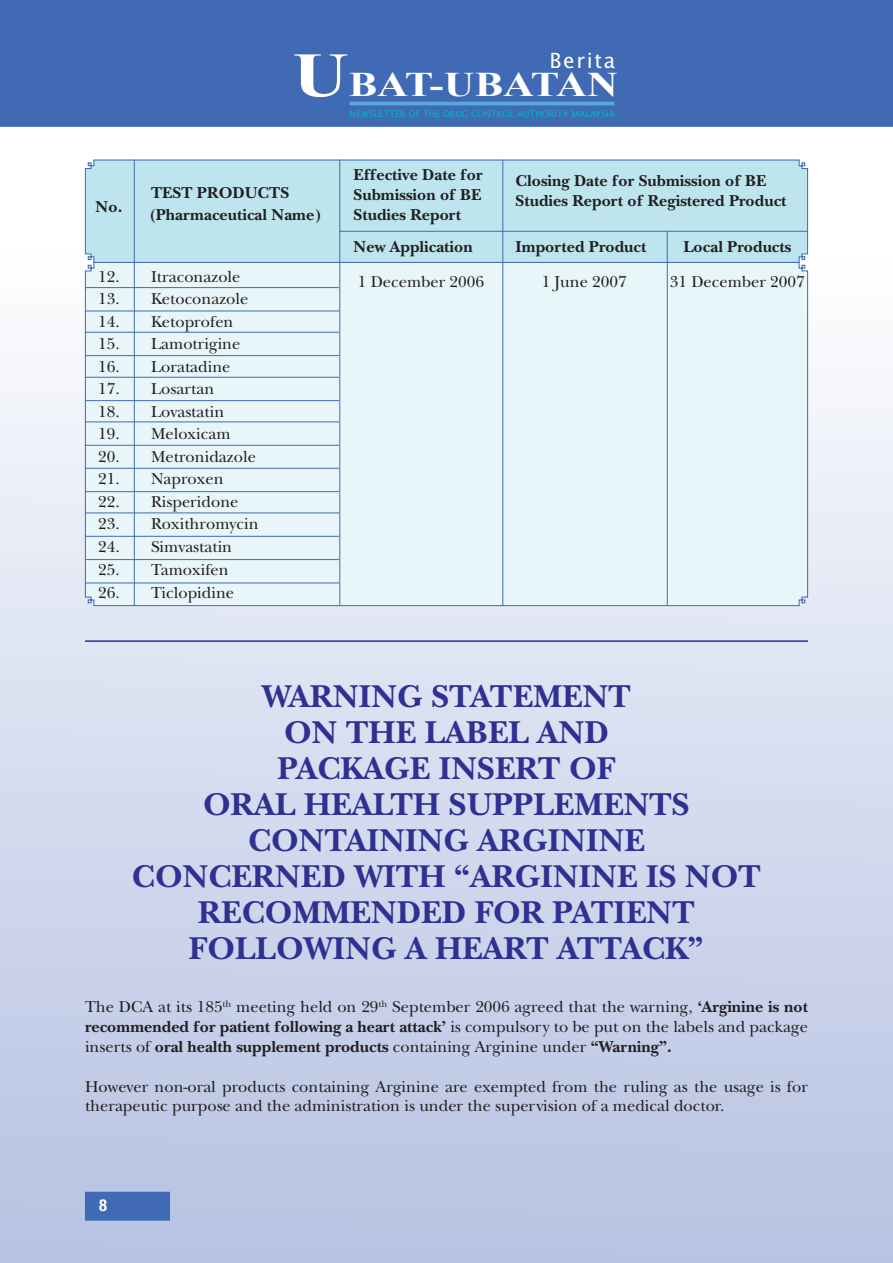
<style>
.page{position:relative;width:893px;height:1263px;background:#fff}
.page>*{position:absolute;margin:0;border:0;box-sizing:border-box;transform-origin:0 0}
.t1{font:700 34.5px "Times New Roman";color:#fff;scale:1.24 1}
.t2{font:700 33px/36px "New Baskerville";color:#2e3092;text-align:center}
.t3{font:21px "Lucida Sans";letter-spacing:.075em;color:#fff}
.t4{font:16.5px/19.8px "New Baskerville";color:#231f20;text-align:justify}
.t5{font:700 16.5px/31.8px "New Baskerville";color:#231f20}
.t6{font:700 condensed 16.5px "Helvetica Neue";color:#fff}
.t7{font:9px "Lucida Sans";color:#00b7ce}
.s1{font-size:63px}
.s2{font-weight:700}
</style>
<div class="page">
<div style="left:0;top:120px;width:893px;height:1143px;background:linear-gradient(to bottom,#fff,#b6c2e2)"></div>
<div style="left:86px;top:1193px;width:83px;height:27px;background:#406ab4"></div>
<div style="left:85px;top:1192px;width:85px;height:29px;border:2px solid #406ab4"></div>
<div style="left:0;top:0;width:893px;height:127px;background:#406ab4"></div>
<hr style="left:349px;top:102px;width:265px;height:3px;background:#5ba8dc">
<div style="left:85px;top:159px;width:723px;height:103px;background:#bee5ee"></div>
<div style="left:84px;top:262px;width:724px;height:344px;background:#e8f6f9"></div>
<hr style="left:339px;top:160px;width:1px;height:445px;background:#406ab4">
<hr style="left:134px;top:160px;width:1px;height:446px;background:#406ab4">
<hr style="left:339px;top:231px;width:469px;height:1px;background:#406ab4">
<hr style="left:502px;top:160px;width:1px;height:446px;background:#406ab4">
<hr style="left:667px;top:231px;width:1px;height:374px;background:#406ab4">
<hr style="left:85px;top:559px;width:254px;height:1px;background:#406ab4">
<hr style="left:85px;top:583px;width:254px;height:1px;background:#406ab4">
<hr style="left:85px;top:640px;width:723px;height:2px;background:#2e3092">
<p class="t3" style="left:553px;top:51px;width:14px">B</p>
<p class="t3" style="left:592px;top:51px;width:21px">ta</p>
<p class="t3" style="left:550px;top:52px;width:67px">Berita</p>
<h1 class="t1" style="left:292px;top:65px;width:264px"><span class="s1">U</span>BAT-UBATAN</h1>
<p class="t7" style="left:350px;top:110px;width:266px">NEWSLETTER OF THE DRUG CONTROL AUTHORITY MALAYSIA</p>
<p class="t5" style="left:96px;top:193px;width:28px">No.</p>
<p class="t5" style="left:151px;top:179px;width:140px">TEST PRODUCTS</p>
<p class="t5" style="left:149px;top:201px;width:173px">(Pharmaceutical Name)</p>
<p class="t5" style="left:353px;top:161px;width:131px">Effective Date for</p>
<p class="t5" style="left:353px;top:181px;width:129px">Submission of BE</p>
<p class="t5" style="left:353px;top:201px;width:121px">Studies Report<br>New Application</p>
<p class="t5" style="left:515px;top:167px;width:252px">Closing Date for Submission of BE</p>
<p class="t5" style="left:515px;top:187px;width:272px">Studies Report of Registered Product</p>
<p class="t5" style="left:515px;top:233px;width:132px">Imported Product</p>
<p class="t5" style="left:683px;top:233px;width:109px">Local Products</p>
<p class="t4" style="left:98px;top:269px;width:23px">12.</p>
<p class="t4" style="left:151px;top:269px;width:91px">Itraconazole</p>
<p class="t4" style="left:98px;top:291px;width:23px">13.</p>
<p class="t4" style="left:151px;top:291px;width:99px">Ketoconazole</p>
<p class="t4" style="left:98px;top:314px;width:23px">14.</p>
<p class="t4" style="left:151px;top:314px;width:84px">Ketoprofen</p>
<p class="t4" style="left:98px;top:336px;width:23px">15.</p>
<p class="t4" style="left:151px;top:336px;width:91px">Lamotrigine</p>
<p class="t4" style="left:98px;top:359px;width:23px">16.</p>
<p class="t4" style="left:151px;top:359px;width:81px">Loratadine</p>
<p class="t4" style="left:98px;top:381px;width:23px">17.</p>
<p class="t4" style="left:151px;top:381px;width:65px">Losartan</p>
<p class="t4" style="left:98px;top:404px;width:23px">18.</p>
<p class="t4" style="left:151px;top:404px;width:75px">Lovastatin</p>
<p class="t4" style="left:98px;top:426px;width:23px">19.</p>
<p class="t4" style="left:151px;top:426px;width:81px">Meloxicam</p>
<p class="t4" style="left:98px;top:449px;width:23px">20.</p>
<p class="t4" style="left:151px;top:449px;width:106px">Metronidazole</p>
<p class="t4" style="left:98px;top:471px;width:23px">21.</p>
<p class="t4" style="left:151px;top:471px;width:74px">Naproxen</p>
<p class="t4" style="left:98px;top:494px;width:23px">22.</p>
<p class="t4" style="left:151px;top:494px;width:89px">Risperidone</p>
<p class="t4" style="left:98px;top:516px;width:23px">23.</p>
<p class="t4" style="left:151px;top:516px;width:109px">Roxithromycin</p>
<p class="t4" style="left:98px;top:539px;width:23px">24.</p>
<p class="t4" style="left:151px;top:539px;width:83px">Simvastatin</p>
<p class="t4" style="left:98px;top:562px;width:23px">25.</p>
<p class="t4" style="left:151px;top:562px;width:79px">Tamoxifen</p>
<p class="t4" style="left:98px;top:585px;width:23px">26.</p>
<p class="t4" style="left:151px;top:585px;width:85px">Ticlopidine</p>
<p class="t4" style="left:358px;top:273px;width:128px">1 December 2006</p>
<p class="t4" style="left:542px;top:273px;width:86px">1 June 2007</p>
<p class="t4" style="left:670px;top:273px;width:136px">31 December 2007</p>
<h2 class="t2" style="left:132px;top:683px;width:630px">WARNING STATEMENT<br>ON THE LABEL AND<br>PACKAGE INSERT OF<br>ORAL HEALTH SUPPLEMENTS<br>CONTAINING ARGININE<br>CONCERNED WITH “ARGININE IS NOT<br>RECOMMENDED FOR PATIENT<br>FOLLOWING A HEART ATTACK”</h2>
<p class="t4" style="left:85px;top:999px;width:724px">The DCA at its 185<sup>th</sup> meeting held on 29<sup>th</sup> September 2006 agreed that the warning, <span class="s2">‘Arginine is not recommended for patient following a heart attack’</span> is compulsory to be put on the labels and package inserts of <span class="s2">oral health supplement products</span> containing Arginine under <span class="s2">“Warning”.</span></p>
<p class="t4" style="left:85px;top:1078px;width:724px">However non-oral products containing Arginine are exempted from the ruling as the usage is for therapeutic purpose and the administration is under the supervision of a medical doctor.</p>
<p class="t6" style="left:99px;top:1199px;width:9px">8</p>
</div>
